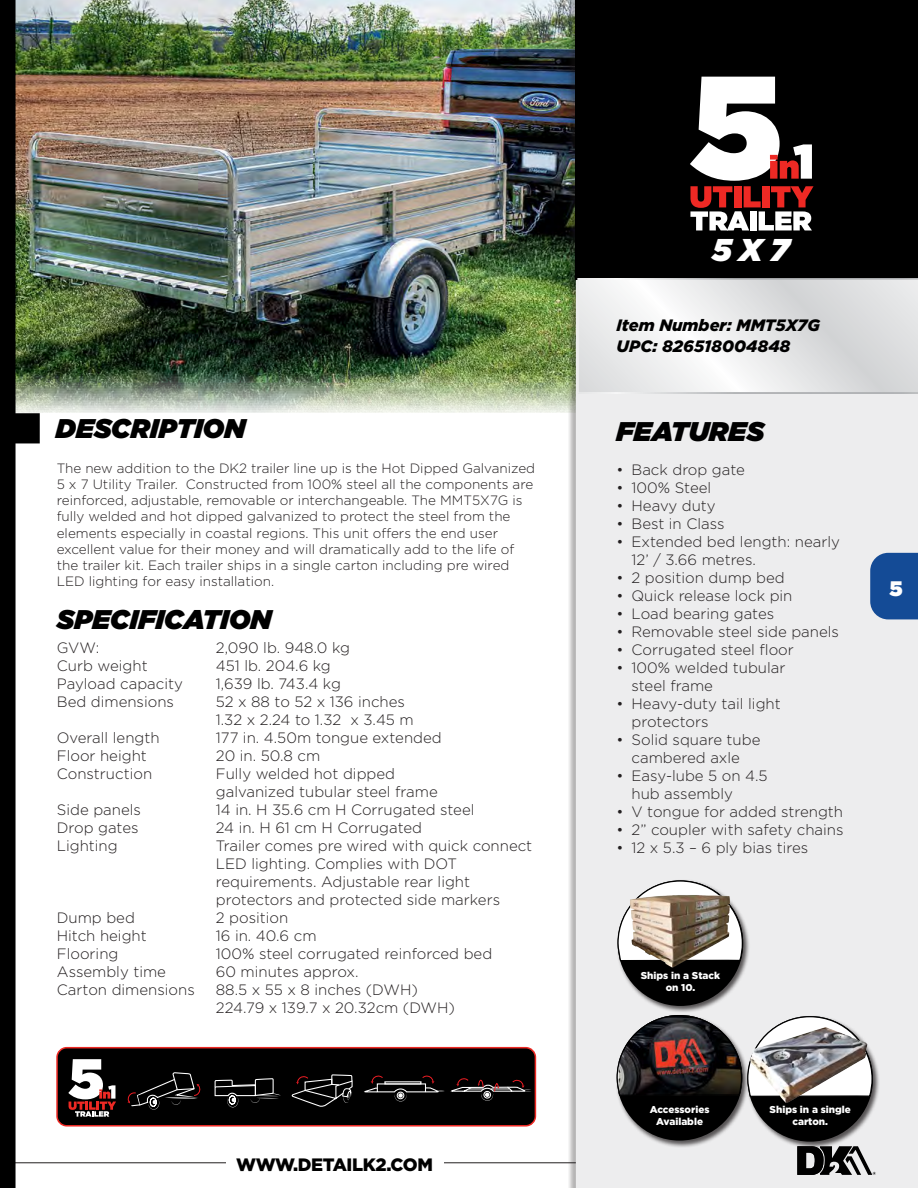
<style>
.page{position:relative;width:918px;height:1188px;background:#fff}
.page>*{position:absolute;margin:0;border:0;box-sizing:border-box;transform-origin:0 0}
.t1{font:italic 900 31.5px "Gotham";color:#fff}
.t2{font:italic 900 27px "Gotham";color:#000}
.t3{font:900 21px "Gotham";color:#fff}
.t4{font:900 18px "Gotham";letter-spacing:-.02em;color:#000}
.t5{font:italic 900 16.5px/21px "Gotham";color:#000}
.t6{font:300 15px/18px "Gotham";color:#231f20}
.t7{font:300 13.5px/16.2px "Gotham";color:#231f20}
.t8{font:900 9.9px/12px "Gotham";color:#fff;text-align:center}
</style>
<div class="page">
<img style="left:40px;top:0;width:528px;height:413px">
<hr style="left:0;top:1162px;width:785px;height:1px;background:#231f20">
<div style="left:568px;top:0;width:350px;height:1188px;background:#231f20;opacity:.34"></div>
<div style="left:576px;top:280px;width:342px;height:908px;background:#ededee"></div>
<div style="left:576px;top:0;width:342px;height:280px;background:#000"></div>
<svg style="left:797px;top:1149px;width:79px;height:26px"></svg>
<div style="left:226px;top:1156px;width:218px;height:24px;background:#fff"></div>
<img style="left:0;top:0;width:40px;height:1188px">
<svg style="left:577px;top:278px;width:341px;height:116px"></svg>
<svg style="left:690px;top:76px;width:124px;height:155px"></svg>
<svg style="left:57px;top:1048px;width:478px;height:76px"></svg>
<div style="left:56px;top:1047px;width:480px;height:80px;border:2px solid #ee2924;border-radius:10px"></div>
<div style="left:747px;top:1015px;width:133px;height:134px;background:#231f20;opacity:.75"></div>
<div style="left:747px;top:1016px;width:126px;height:126px;background:#000;border-radius:50%"></div>
<div style="left:617px;top:880px;width:133px;height:133px;background:#231f20;opacity:.75"></div>
<div style="left:618px;top:880px;width:125px;height:126px;background:#000;border-radius:50%"></div>
<svg style="left:617px;top:880px;width:127px;height:82px"></svg>
<img style="left:630px;top:895px;width:65px;height:64px">
<div style="left:616px;top:1014px;width:133px;height:134px;background:#231f20;opacity:.75"></div>
<div style="left:617px;top:1015px;width:125px;height:126px;background:#000;border-radius:50%"></div>
<img style="left:616px;top:1014px;width:257px;height:84px">
<div style="left:870px;top:553px;width:48px;height:66px;background:#144b96"></div>
<h2 class="t2" style="left:56px;top:409px;width:191px">DESCRIPTION</h2>
<p class="t7" style="left:57px;top:460px;width:480px">The new addition to the DK2 trailer line up is the Hot Dipped Galvanized 5 x 7 Utility Trailer. Constructed from 100% steel all the components are reinforced, adjustable, removable or interchangeable. The MMT5X7G is fully welded and hot dipped galvanized to protect the steel from the elements especially in coastal regions. This unit offers the end user excellent value for their money and will dramatically add to the life of the trailer kit. Each trailer ships in a single carton including pre wired LED lighting for easy installation.</p>
<h2 class="t2" style="left:57px;top:600px;width:216px">SPECIFICATION</h2>
<p class="t6" style="left:57px;top:638px;width:44px">GVW:</p>
<p class="t6" style="left:216px;top:638px;width:136px">2,090 lb. 948.0 kg</p>
<p class="t6" style="left:57px;top:656px;width:92px">Curb weight</p>
<p class="t6" style="left:216px;top:656px;width:116px">451 lb. 204.6 kg</p>
<p class="t6" style="left:57px;top:674px;width:128px">Payload capacity</p>
<p class="t6" style="left:216px;top:674px;width:127px">1,639 lb. 743.4 kg</p>
<p class="t6" style="left:57px;top:692px;width:119px">Bed dimensions</p>
<p class="t6" style="left:216px;top:692px;width:199px">52 x 88 to 52 x 136 inches<br>1.32 x 2.24 to 1.32 x 3.45 m</p>
<p class="t6" style="left:57px;top:728px;width:104px">Overall length</p>
<p class="t6" style="left:216px;top:728px;width:227px">177 in. 4.50m tongue extended</p>
<p class="t6" style="left:57px;top:746px;width:92px">Floor height</p>
<p class="t6" style="left:216px;top:746px;width:106px">20 in. 50.8 cm</p>
<p class="t6" style="left:57px;top:764px;width:97px">Construction</p>
<p class="t6" style="left:216px;top:764px;width:223px">Fully welded hot dipped galvanized tubular steel frame</p>
<p class="t6" style="left:57px;top:800px;width:86px">Side panels</p>
<p class="t6" style="left:216px;top:800px;width:260px">14 in. H 35.6 cm H Corrugated steel</p>
<p class="t6" style="left:57px;top:818px;width:83px">Drop gates</p>
<p class="t6" style="left:216px;top:818px;width:208px">24 in. H 61 cm H Corrugated</p>
<p class="t6" style="left:57px;top:836px;width:62px">Lighting</p>
<p class="t6" style="left:216px;top:836px;width:318px">Trailer comes pre wired with quick connect LED lighting. Complies with DOT requirements. Adjustable rear light protectors and protected side markers</p>
<p class="t6" style="left:57px;top:908px;width:80px">Dump bed</p>
<p class="t6" style="left:216px;top:908px;width:74px">2 position</p>
<p class="t6" style="left:57px;top:926px;width:91px">Hitch height</p>
<p class="t6" style="left:216px;top:926px;width:102px">16 in. 40.6 cm</p>
<p class="t6" style="left:57px;top:944px;width:63px">Flooring</p>
<p class="t6" style="left:216px;top:944px;width:278px">100% steel corrugated reinforced bed</p>
<p class="t6" style="left:57px;top:962px;width:111px">Assembly time</p>
<p class="t6" style="left:216px;top:962px;width:144px">60 minutes approx.</p>
<p class="t6" style="left:57px;top:980px;width:140px">Carton dimensions</p>
<p class="t6" style="left:216px;top:980px;width:241px">88.5 x 55 x 8 inches (DWH)<br>224.79 x 139.7 x 20.32cm (DWH)</p>
<p class="t4" style="left:236px;top:1152px;width:198px">WWW.DETAILK2.COM</p>
<h1 class="t1" style="left:712px;top:227px;width:79px">5 X 7</h1>
<p class="t5" style="left:617px;top:314px;width:205px">Item Number: MMT5X7G<br>UPC: 826518004848</p>
<h2 class="t2" style="left:617px;top:413px;width:149px">FEATURES</h2>
<p class="t6" style="left:617px;top:460px;width:130px">• Back drop gate</p>
<p class="t6" style="left:617px;top:478px;width:96px">• 100% Steel</p>
<p class="t6" style="left:617px;top:496px;width:101px">• Heavy duty</p>
<p class="t6" style="left:617px;top:514px;width:110px">• Best in Class</p>
<p class="t6" style="left:632px;top:532px;width:210px;text-indent:-15px">• Extended bed length: nearly<br>12’ / 3.66 metres.</p>
<p class="t6" style="left:617px;top:568px;width:170px">• 2 position dump bed</p>
<p class="t6" style="left:617px;top:586px;width:177px">• Quick release lock pin</p>
<p class="t6" style="left:617px;top:604px;width:159px">• Load bearing gates</p>
<p class="t6" style="left:617px;top:622px;width:224px">• Removable steel side panels</p>
<p class="t6" style="left:617px;top:640px;width:179px">• Corrugated steel floor</p>
<p class="t6" style="left:632px;top:658px;width:155px;text-indent:-15px">• 100% welded tubular steel frame</p>
<p class="t6" style="left:632px;top:694px;width:151px;text-indent:-15px">• Heavy-duty tail light protectors</p>
<p class="t6" style="left:617px;top:730px;width:145px;text-align:center">• Solid square tube cambered axle</p>
<p class="t6" style="left:632px;top:766px;width:138px;text-indent:-15px">• Easy-lube 5 on 4.5 hub assembly</p>
<p class="t6" style="left:617px;top:802px;width:228px">• V tongue for added strength</p>
<p class="t6" style="left:617px;top:820px;width:229px">• 2” coupler with safety chains</p>
<p class="t6" style="left:617px;top:838px;width:193px">• 12 x 5.3 – 6 ply bias tires</p>
<h3 class="t3" style="left:890px;top:573px;width:15px">5</h3>
<p class="t8" style="left:641px;top:969px;width:81px">Ships in a Stack on 10.</p>
<p class="t8" style="left:650px;top:1104px;width:61px">Accessories<br>Available</p>
<p class="t8" style="left:770px;top:1103px;width:83px">Ships in a single carton.</p>
</div>
